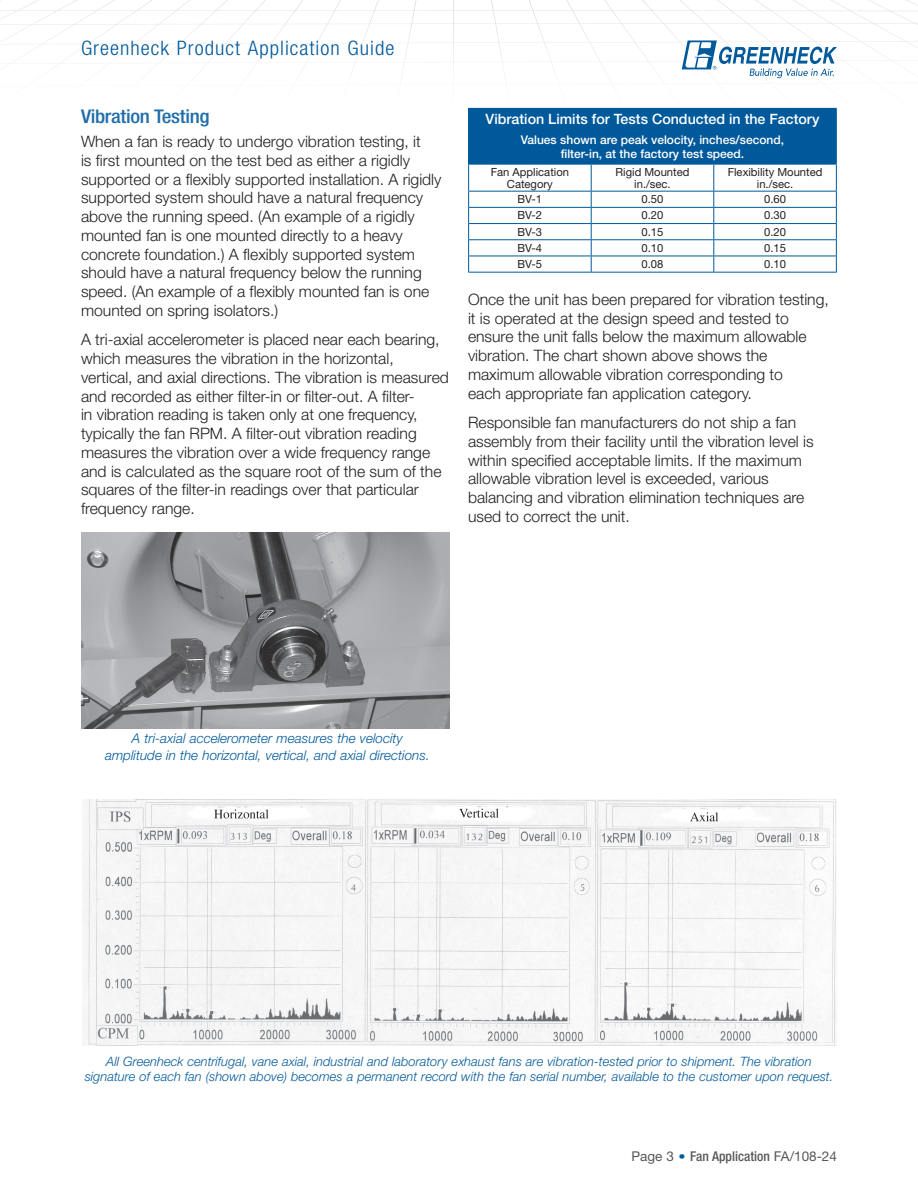
<style>
.page{position:relative;width:918px;height:1188px;background:#fff}
.page>*{position:absolute;margin:0;border:0;box-sizing:border-box;transform-origin:0 0}
.t1{font:300 condensed 19.95px "Helvetica Neue LT Std";letter-spacing:.05em;color:#00599b;scale:1.05 1}
.t2{font:500 condensed 18.9px "Helvetica Neue LT Std";letter-spacing:-.015em;color:#216eaa;scale:1.11 1}
.t3{font:300 15.75px/18.8px "Helvetica Neue LT Std";color:#231f20}
.t4{font:500 14.25px "Helvetica Neue LT Std";color:#fff}
.t5{font:italic 300 13.5px/16.2px "Helvetica Neue LT Std";color:#00599b;text-align:center}
.t6{font:13.5px "Helvetica Neue LT Std";color:#57585a}
.t7{font:italic 300 12.9px/15.5px "Helvetica Neue LT Std";color:#00599b;text-align:center}
.t8{font:500 12px/14.4px "Helvetica Neue LT Std";color:#fff;text-align:center}
.t9{font:11.25px/12px "Helvetica Neue LT Std";color:#231f20;text-align:center}
.s1{font-weight:300;font-size:12.9px;color:#00599b}
.s2{font-weight:500;font-stretch:condensed}
</style>
<div class="page">
<img style="left:81px;top:533px;width:369px;height:196px">
<div style="left:469px;top:108px;width:367px;height:56px;background:#00599b"></div>
<hr style="left:468px;top:109px;width:1px;height:55px;background:#00599b">
<hr style="left:468px;top:108px;width:123px;height:1px;background:#00599b">
<hr style="left:714px;top:108px;width:123px;height:1px;background:#00599b">
<hr style="left:836px;top:109px;width:1px;height:55px;background:#00599b">
<svg style="left:468px;top:165px;width:1px;height:107px"></svg>
<hr style="left:468px;top:164px;width:123px;height:1px;background:#00599b">
<hr style="left:591px;top:164px;width:123px;height:1px;background:#00599b">
<hr style="left:714px;top:164px;width:123px;height:1px;background:#00599b">
<svg style="left:591px;top:165px;width:1px;height:107px"></svg>
<svg style="left:713px;top:165px;width:1px;height:107px"></svg>
<svg style="left:836px;top:165px;width:1px;height:107px"></svg>
<hr style="left:468px;top:191px;width:123px;height:1px;background:#00599b">
<hr style="left:591px;top:191px;width:123px;height:1px;background:#00599b">
<hr style="left:714px;top:191px;width:123px;height:1px;background:#00599b">
<hr style="left:468px;top:207px;width:123px;height:1px;background:#00599b">
<hr style="left:591px;top:207px;width:123px;height:1px;background:#00599b">
<hr style="left:714px;top:207px;width:123px;height:1px;background:#00599b">
<hr style="left:468px;top:223px;width:123px;height:1px;background:#00599b">
<hr style="left:591px;top:223px;width:123px;height:1px;background:#00599b">
<hr style="left:714px;top:223px;width:123px;height:1px;background:#00599b">
<hr style="left:468px;top:239px;width:123px;height:1px;background:#00599b">
<hr style="left:591px;top:239px;width:123px;height:1px;background:#00599b">
<hr style="left:714px;top:239px;width:123px;height:1px;background:#00599b">
<hr style="left:468px;top:256px;width:123px;height:1px;background:#00599b">
<hr style="left:591px;top:256px;width:123px;height:1px;background:#00599b">
<hr style="left:714px;top:256px;width:123px;height:1px;background:#00599b">
<hr style="left:468px;top:272px;width:123px;height:1px;background:#00599b">
<hr style="left:591px;top:272px;width:123px;height:1px;background:#00599b">
<hr style="left:714px;top:272px;width:123px;height:1px;background:#00599b">
<img style="left:83px;top:799px;width:754px;height:246px">
<svg style="left:0;top:0;width:918px;height:79px"></svg>
<p class="t1" style="left:81px;top:37px;width:300px">Greenheck Product Application Guide</p>
<p class="t2" style="left:81px;top:105px;width:117px">Vibration Testing</p>
<p class="t3" style="left:81px;top:132px;width:362px">When a fan is ready to undergo vibration testing, it<br>is first mounted on the test bed as either a rigidly supported or a flexibly supported installation. A rigidly supported system should have a natural frequency above the running speed. (An example of a rigidly mounted fan is one mounted directly to a heavy concrete foundation.) A flexibly supported system should have a natural frequency below the running speed. (An example of a flexibly mounted fan is one mounted on spring isolators.)</p>
<p class="t3" style="left:81px;top:330px;width:369px">A tri-axial accelerometer is placed near each bearing, which measures the vibration in the horizontal, vertical, and axial directions. The vibration is measured and recorded as either filter-in or filter-out. A filter-<br>in vibration reading is taken only at one frequency, typically the fan RPM. A filter-out vibration reading measures the vibration over a wide frequency range and is calculated as the square root of the sum of the squares of the filter-in readings over that particular frequency range.</p>
<p class="t4" style="left:486px;top:111px;width:335px">Vibration Limits for Tests Conducted in the Factory</p>
<p class="t8" style="left:521px;top:132px;width:265px">Values shown are peak velocity, inches/second, filter-in, at the factory test speed.</p>
<p class="t9" style="left:491px;top:166px;width:80px">Fan Application<br>Category</p>
<p class="t9" style="left:616px;top:166px;width:75px">Rigid Mounted in./sec.</p>
<p class="t9" style="left:728px;top:166px;width:96px">Flexibility Mounted in./sec.</p>
<p class="t9" style="left:518px;top:193px;width:26px">BV-1</p>
<p class="t9" style="left:642px;top:193px;width:23px">0.50</p>
<p class="t9" style="left:764px;top:193px;width:23px">0.60</p>
<p class="t9" style="left:518px;top:209px;width:26px">BV-2</p>
<p class="t9" style="left:642px;top:209px;width:23px">0.20</p>
<p class="t9" style="left:764px;top:209px;width:23px">0.30</p>
<p class="t9" style="left:518px;top:226px;width:26px">BV-3</p>
<p class="t9" style="left:642px;top:226px;width:23px">0.15</p>
<p class="t9" style="left:764px;top:226px;width:23px">0.20</p>
<p class="t9" style="left:518px;top:242px;width:26px">BV-4</p>
<p class="t9" style="left:642px;top:242px;width:23px">0.10</p>
<p class="t9" style="left:764px;top:242px;width:23px">0.15</p>
<p class="t9" style="left:518px;top:258px;width:26px">BV-5</p>
<p class="t9" style="left:642px;top:258px;width:23px">0.08</p>
<p class="t9" style="left:764px;top:258px;width:23px">0.10</p>
<p class="t3" style="left:468px;top:290px;width:362px">Once the unit has been prepared for vibration testing, it is operated at the design speed and tested to ensure the unit falls below the maximum allowable vibration. The chart shown above shows the maximum allowable vibration corresponding to<br>each appropriate fan application category.</p>
<p class="t3" style="left:468px;top:413px;width:347px">Responsible fan manufacturers do not ship a fan assembly from their facility until the vibration level is within specified acceptable limits. If the maximum allowable vibration level is exceeded, various balancing and vibration elimination techniques are used to correct the unit.</p>
<p class="t5" style="left:105px;top:730px;width:326px">A tri-axial accelerometer measures the velocity amplitude in the horizontal, vertical, and axial directions.</p>
<p class="t7" style="left:85px;top:1053px;width:750px">All Greenheck centrifugal, vane axial, industrial and laboratory exhaust fans are vibration-tested prior to shipment. The vibration signature of each fan (shown above) becomes a permanent record with the fan serial number, available to the customer upon request.</p>
<p class="t6" style="left:631px;top:1148px;width:207px">Page 3 <span class="s1">•</span> <span class="s2">Fan Application</span> FA/108-24</p>
</div>
